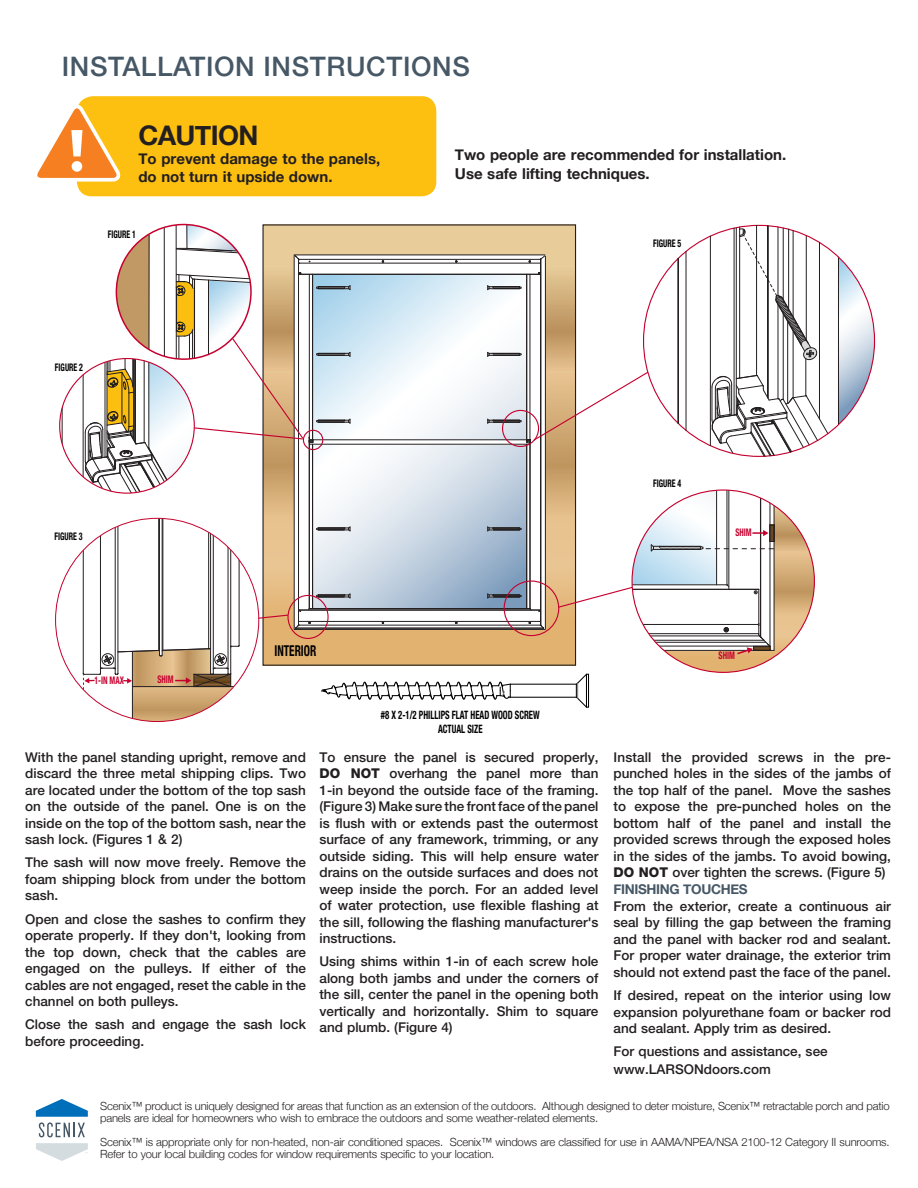
<style>
.page{position:relative;width:918px;height:1188px;background:#fff}
.page>*{position:absolute;margin:0;border:0;box-sizing:border-box;transform-origin:0 0}
.t1{font:500 27px "Helvetica Neue";letter-spacing:.025em;color:#465765}
.t2{font:700 27px "Helvetica Neue";letter-spacing:-.025em;color:#231f20}
.t3{font:700 15px/18.3px "Helvetica Neue";color:#231f20}
.t4{font:700 condensed 15px "Helvetica Neue";color:#000;scale:.75 1}
.t5{font:500 13.5px/16.5px "Helvetica Neue";color:#231f20;text-align:justify}
.t6{font:700 condensed 11.55px/14px "Helvetica Neue";color:#000;text-align:center;scale:.75 1}
.t7{font:300 11.25px/12px "Helvetica Neue";letter-spacing:-.015em;color:#231f20}
.t8{font:700 condensed 10.5px "Helvetica Neue";color:#000;scale:.75 1}
.t9{font:700 condensed 10.5px "Helvetica Neue";color:#c5002e;scale:.75 1}
.s1{font-weight:800}
.s2{font-weight:700;color:#465765}
</style>
<div class="page">
<svg style="left:36px;top:1099px;width:52px;height:38px"></svg>
<svg style="left:36px;top:1143px;width:52px;height:18px"></svg>
<svg style="left:37px;top:96px;width:399px;height:100px;background:#fcc127"></svg>
<svg style="left:264px;top:226px;width:310px;height:438px;background:#dfb77e"></svg>
<svg style="left:295px;top:256px;width:250px;height:373px"></svg>
<svg style="left:313px;top:275px;width:213px;height:333px"></svg>
<svg style="left:351px;top:441px;width:136px;height:3px"></svg>
<svg style="left:839px;top:258px;width:36px;height:167px"></svg>
<hr style="left:299px;top:621px;width:241px;height:1px;background:#231f20">
<hr style="left:294px;top:629px;width:251px;height:1px;background:#231f20">
<hr style="left:294px;top:255px;width:251px;height:1px;background:#231f20">
<hr style="left:299px;top:610px;width:241px;height:1px;background:#231f20">
<hr style="left:299px;top:263px;width:241px;height:1px;background:#231f20">
<hr style="left:299px;top:274px;width:241px;height:1px;background:#231f20">
<hr style="left:309px;top:608px;width:221px;height:1px;background:#231f20">
<hr style="left:310px;top:444px;width:219px;height:1px;background:#231f20">
<hr style="left:313px;top:440px;width:214px;height:1px;background:#231f20">
<hr style="left:530px;top:443px;width:1px;height:166px;background:#231f20">
<hr style="left:309px;top:443px;width:1px;height:166px;background:#231f20">
<hr style="left:530px;top:274px;width:1px;height:166px;background:#231f20">
<hr style="left:299px;top:259px;width:241px;height:1px;background:#231f20">
<hr style="left:540px;top:259px;width:1px;height:366px;background:#231f20">
<svg style="left:540px;top:255px;width:6px;height:5px"></svg>
<hr style="left:545px;top:256px;width:1px;height:373px;background:#231f20">
<hr style="left:298px;top:259px;width:1px;height:366px;background:#231f20">
<hr style="left:294px;top:255px;width:1px;height:374px;background:#231f20">
<hr style="left:299px;top:625px;width:242px;height:1px;background:#231f20">
<hr style="left:296px;top:628px;width:248px;height:1px;background:#231f20">
<svg style="left:539px;top:621px;width:5px;height:8px"></svg>
<svg style="left:295px;top:624px;width:5px;height:5px"></svg>
<hr style="left:526px;top:444px;width:1px;height:165px;background:#231f20">
<hr style="left:526px;top:274px;width:1px;height:166px;background:#231f20">
<hr style="left:312px;top:444px;width:1px;height:165px;background:#231f20">
<svg style="left:316px;top:526px;width:35px;height:5px"></svg>
<svg style="left:316px;top:593px;width:35px;height:5px"></svg>
<svg style="left:487px;top:285px;width:35px;height:5px"></svg>
<svg style="left:487px;top:352px;width:35px;height:5px"></svg>
<svg style="left:487px;top:526px;width:35px;height:5px"></svg>
<svg style="left:487px;top:593px;width:35px;height:5px"></svg>
<svg style="left:60px;top:223px;width:291px;height:271px"></svg>
<div style="left:504px;top:581px;width:55px;height:55px;border:1px solid #c5002e;border-radius:50%"></div>
<svg style="left:259px;top:614px;width:28px;height:5px"></svg>
<svg style="left:487px;top:371px;width:162px;height:74px"></svg>
<svg style="left:632px;top:490px;width:182px;height:182px;background:#d8ad77"></svg>
<hr style="left:783px;top:314px;width:1px;height:85px;background:#231f20">
<hr style="left:838px;top:257px;width:1px;height:168px;background:#231f20">
<hr style="left:778px;top:304px;width:1px;height:95px;background:#231f20">
<hr style="left:736px;top:228px;width:1px;height:187px;background:#231f20">
<hr style="left:767px;top:226px;width:1px;height:172px;background:#231f20">
<hr style="left:739px;top:227px;width:1px;height:151px;background:#231f20">
<hr style="left:793px;top:331px;width:1px;height:67px;background:#231f20">
<hr style="left:806px;top:359px;width:1px;height:37px;background:#231f20">
<hr style="left:787px;top:321px;width:1px;height:82px;background:#231f20">
<hr style="left:686px;top:251px;width:1px;height:179px;background:#231f20">
<hr style="left:819px;top:242px;width:1px;height:177px;background:#231f20">
<hr style="left:756px;top:225px;width:1px;height:150px;background:#231f20">
<hr style="left:710px;top:236px;width:1px;height:210px;background:#231f20">
<hr style="left:734px;top:228px;width:1px;height:187px;background:#231f20">
<hr style="left:768px;top:226px;width:1px;height:172px;background:#231f20">
<hr style="left:678px;top:258px;width:1px;height:166px;background:#231f20">
<svg style="left:711px;top:375px;width:118px;height:82px"></svg>
<svg style="left:739px;top:224px;width:78px;height:137px"></svg>
<div style="left:502px;top:410px;width:37px;height:37px;border:1px solid #c5002e;border-radius:50%"></div>
<div style="left:287px;top:595px;width:42px;height:44px;border:1px solid #c5002e;border-radius:50%"></div>
<svg style="left:557px;top:490px;width:218px;height:166px"></svg>
<hr style="left:132px;top:686px;width:127px;height:1px;background:#231f20">
<hr style="left:210px;top:521px;width:1px;height:153px;background:#231f20">
<hr style="left:213px;top:522px;width:1px;height:152px;background:#231f20">
<hr style="left:230px;top:533px;width:1px;height:141px;background:#231f20">
<hr style="left:228px;top:531px;width:1px;height:143px;background:#231f20">
<hr style="left:83px;top:540px;width:1px;height:134px;background:#231f20">
<hr style="left:115px;top:520px;width:1px;height:154px;background:#231f20">
<hr style="left:118px;top:519px;width:1px;height:155px;background:#231f20">
<hr style="left:100px;top:527px;width:1px;height:147px;background:#231f20">
<hr style="left:162px;top:518px;width:1px;height:137px;background:#231f20">
<hr style="left:159px;top:518px;width:1px;height:137px;background:#231f20">
<hr style="left:158px;top:518px;width:1px;height:132px;background:#231f20">
<hr style="left:163px;top:518px;width:1px;height:132px;background:#231f20">
<hr style="left:208px;top:520px;width:1px;height:129px;background:#231f20">
<hr style="left:239px;top:539px;width:1px;height:107px;background:#231f20">
<svg style="left:83px;top:645px;width:157px;height:77px"></svg>
<hr style="left:510px;top:697px;width:66px;height:1px;background:#000">
<hr style="left:510px;top:684px;width:66px;height:1px;background:#000">
<svg style="left:575px;top:673px;width:14px;height:35px"></svg>
<svg style="left:321px;top:681px;width:190px;height:19px"></svg>
<h1 class="t1" style="left:62px;top:50px;width:410px">INSTALLATION INSTRUCTIONS</h1>
<h1 class="t2" style="left:138px;top:119px;width:121px">CAUTION</h1>
<p class="t3" style="left:138px;top:149px;width:243px">To prevent damage to the panels, do not turn it upside down.</p>
<p class="t3" style="left:455px;top:145px;width:333px">Two people are recommended for installation.<br>Use safe lifting techniques.</p>
<p class="t8" style="left:108px;top:228px;width:39px">FIGURE 1</p>
<p class="t8" style="left:653px;top:237px;width:39px">FIGURE 5</p>
<p class="t8" style="left:55px;top:361px;width:39px">FIGURE 2</p>
<p class="t8" style="left:55px;top:530px;width:39px">FIGURE 3</p>
<p class="t8" style="left:653px;top:477px;width:39px">FIGURE 4</p>
<p class="t9" style="left:735px;top:526px;width:23px">SHIM</p>
<p class="t9" style="left:94px;top:674px;width:41px">1-IN MAX</p>
<p class="t9" style="left:157px;top:673px;width:23px">SHIM</p>
<p class="t4" style="left:275px;top:642px;width:57px">INTERIOR</p>
<p class="t6" style="left:381px;top:708px;width:213px">#8 X 2-1/2 PHILLIPS FLAT HEAD WOOD SCREW<br>ACTUAL SIZE</p>
<p class="t5" style="left:25px;top:748px;width:282px">With the panel standing upright, remove and discard the three metal shipping clips. Two are located under the bottom of the top sash on the outside of the panel. One is on the inside on the top of the bottom sash, near the sash lock. (Figures 1 &amp; 2)</p>
<p class="t5" style="left:25px;top:854px;width:282px">The sash will now move freely. Remove the foam shipping block from under the bottom sash.</p>
<p class="t5" style="left:25px;top:910px;width:282px">Open and close the sashes to confirm they operate properly. If they don't, looking from the top down, check that the cables are engaged on the pulleys. If either of the cables are not engaged, reset the cable in the channel on both pulleys.</p>
<p class="t5" style="left:25px;top:1016px;width:282px">Close the sash and engage the sash lock before proceeding.</p>
<p class="t5" style="left:320px;top:748px;width:281px">To ensure the panel is secured properly, <span class="s1">DO NOT</span> overhang the panel more than 1-in beyond the outside face of the framing. (Figure 3) Make sure the front face of the panel is flush with or extends past the outermost surface of any framework, trimming, or any outside siding. This will help ensure water drains on the outside surfaces and does not weep inside the porch. For an added level of water protection, use flexible flashing at the sill, following the flashing manufacturer's instructions.</p>
<p class="t5" style="left:320px;top:953px;width:281px">Using shims within 1-in of each screw hole along both jambs and under the corners of the sill, center the panel in the opening both vertically and horizontally. Shim to square and plumb. (Figure 4)</p>
<p class="t9" style="left:719px;top:649px;width:23px">SHIM</p>
<p class="t5" style="left:614px;top:748px;width:279px;text-align:left">Install the provided screws in the pre&shy;punched holes in the sides of the jambs of the top half of the panel. Move the sashes to expose the pre-punched holes on the bottom half of the panel and install the provided screws through the exposed holes in the sides of the jambs. To avoid bowing, <span class="s1">DO NOT</span> over tighten the screws. (Figure 5)<br><span class="s2">FINISHING TOUCHES</span></p>
<p class="t5" style="left:614px;top:898px;width:279px">From the exterior, create a continuous air seal by filling the gap between the framing and the panel with backer rod and sealant.<br>For proper water drainage, the exterior trim should not extend past the face of the panel.</p>
<p class="t5" style="left:614px;top:987px;width:279px">If desired, repeat on the interior using low expansion polyurethane foam or backer rod and sealant. Apply trim as desired.</p>
<p class="t5" style="left:614px;top:1042px;width:216px;line-height:18px">For questions and assistance, see www.LARSONdoors.com</p>
<p class="t7" style="left:100px;top:1100px;width:791px">Scenix™ product is uniquely designed for areas that function as an extension of the outdoors. Although designed to deter moisture, Scenix™ retractable porch and patio panels are ideal for homeowners who wish to embrace the outdoors and some weather-related elements.</p>
<p class="t7" style="left:100px;top:1136px;width:791px">Scenix™ is appropriate only for non-heated, non-air conditioned spaces. Scenix™ windows are classified for use in AAMA/NPEA/NSA 2100-12 Category II sunrooms.<br>Refer to your local building codes for window requirements specific to your location.</p>
</div>
